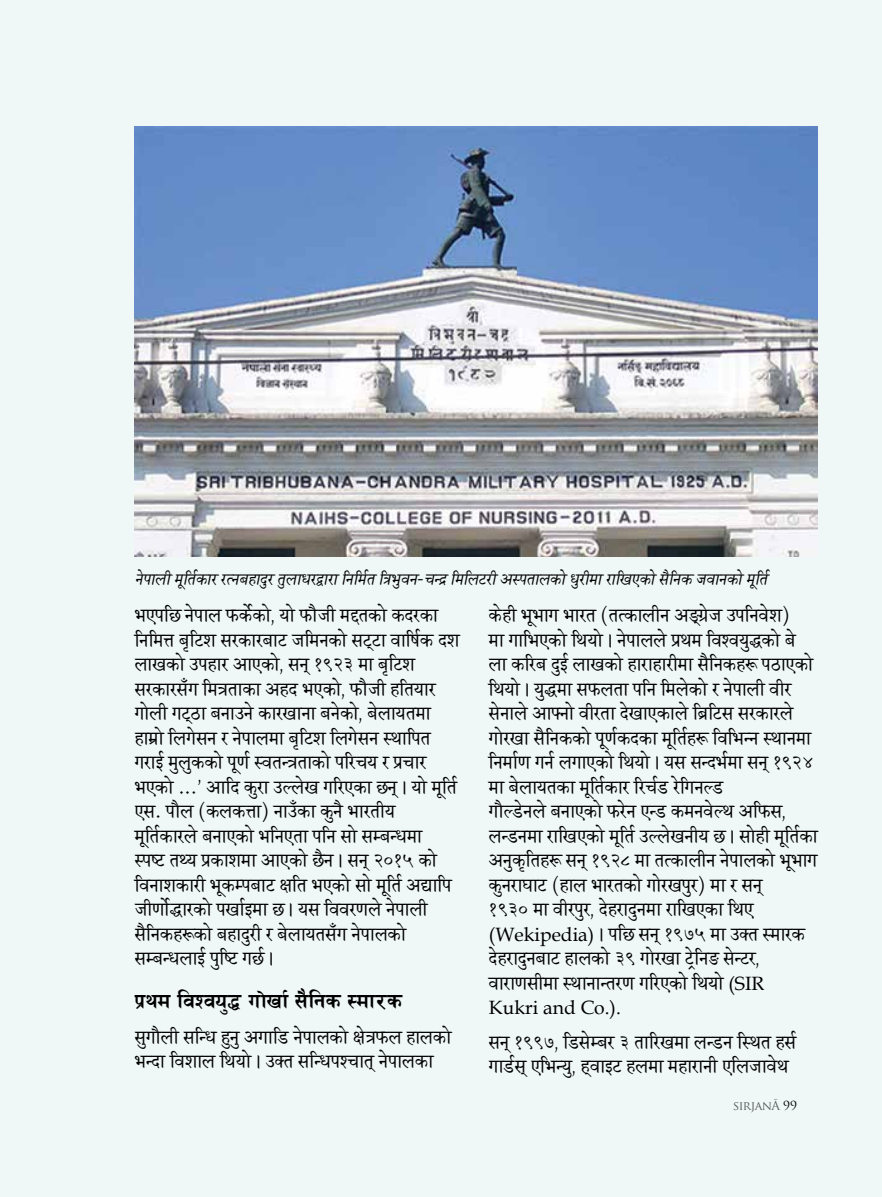
<style>
.page{position:relative;width:882px;height:1197px;background:#eff8f6}
.page>*{position:absolute;margin:0;border:0;box-sizing:border-box;transform-origin:0 0}
.t1{font:700 28px "Nagarik";color:#000}
.t2{font:24.5px/24.5px "Nagarik";color:#000}
.t3{font:italic 21px "Nagarik";color:#000}
.t4{font:19.25px "Book Antiqua";color:#000}
.t5{font:12.25px "Trajan Pro";letter-spacing:-.04em;color:#58595b}
.s1{font-family:"Book Antiqua";font-size:19.25px}
.s2{color:#000}
</style>
<div class="page">
<img style="left:135px;top:126px;width:683px;height:430px">
<p class="t3" style="left:135px;top:568px;width:634px">g]kfnL d"lt{sf/ /Tgaxfb'/ t'nfw/åf/f lgld{t lqe'jg–rGb| ldln6/L c:ktfnsf] w'/Ldf /flvPsf] ;}lgs hjfgsf] d"lt{</p>
<p class="t2" style="left:135px;top:603px;width:326px">ePkl5 g]kfn kms]{sf], of] kmf}hL d2tsf] sb/sf lgldQ a[l6z ;/sf/af6 hldgsf] ;6\6f jflif{s bz nfvsf] pkxf/ cfPsf], ;g\ !(@# df a[l6z ;/sf/;Fu ldqtfsf cxb ePsf], kmf}hL xltof/ uf]nL u6\7f agfpg] sf/vfgf ag]sf], a]nfotdf xfd|f] lnu];g / g]kfndf a[l6z lnu];g :yflkt u/fO{ d'n'ssf] k"0f{ :jtGqtfsf] kl/ro / k|rf/ ePsf] ===’ cflb s'/f pNn]v ul/Psf 5g\ . of] d"lt{ P;= kf}n -snsQf_ gfp“sf s'g} ef/tLo d"lt{sf/n] agfPsf] elgPtf klg ;f] ;DaGwdf<br>:ki6 tYo k|sfzdf cfPsf] 5}g . ;g\ @)!% sf] ljgfzsf/L e"sDkaf6 Iflt ePsf] ;f] d"lt{ cBflk hL0ff]{4f/sf] kvf{Odf 5 . o; ljj/0fn] g]kfnL ;}lgsx¿sf] axfb'/L / a]nfot;“u g]kfnsf] ;DaGwnfO{ k'li6 u5{ .</p>
<p class="t1" style="left:135px;top:987px;width:269px">k|yd ljZjo'4 uf]vf{ ;}lgs :df/s</p>
<p class="t2" style="left:135px;top:1025px;width:318px">;'uf}nL ;lGw x'g'cufl8 g]kfnsf] If]qkmn xfnsf] eGbf ljzfn lyof] . pSt ;lGwkZrft\ g]kfnsf</p>
<p class="t2" style="left:489px;top:603px;width:330px">s]xL e"efu ef/t -tTsfnLg cª\u|]h pklgj]z_<br>df uflePsf] lyof] . g]kfnn] k|yd ljZjo'4sf] a] nf sl/a b'O{ nfvsf] xf/fxf/Ldf ;}lgsx¿ k7fPsf] lyof] . o'4df ;kmntf klg ldn]sf] / g]kfnL jL/ ;]gfn] cfˆgf] jL/tf b]vfPsfn] la|l6; ;/sf/n] uf]/vf ;}lgssf] k"0f{sbsf d"lt{x¿ ljleGg :yfgdf lgdf{0f ug{ nufPsf] lyof] . o; ;Gbe{df ;g\ !(@$ df a]nfotsf d"lt{sf/ l/r{8 /]lugN8<br>uf}N8]gn] agfPsf] km/]g PG8 sdgj]Ny clkm;, nG8gdf /flvPsf] d"lt{ pNn]vgLo 5 . ;f]xL d"lt{sf cg's[ltx¿ ;g\ !(@* df tTsfnLg g]kfnsf] e"efu s'g/f3f6 -xfn ef/tsf] uf]/vk'/_ df / ;g\<br>!(#) df jL/k'/, b]x/fb'gdf /flvPsf lyP <span class="s1">(Wekipedia)</span> . kl5 ;g\ !(&amp;% df pSt :df/s b]x/fb'gaf6 xfnsf] #( uf]/vf 6«]lgª ;]G6/, jf/f0f;Ldf :yfgfGt/0f ul/Psf] lyof] <span class="s1">(SIR</span></p>
<p class="t4" style="left:489px;top:994px;width:133px">Kukri and Co.).</p>
<p class="t2" style="left:489px;top:1029px;width:309px">;g\ !((&amp;, l8;]Da/ # tfl/vdf nG8g l:yt x;{ uf8{;\ PleGo', x\jfO6 xndf dxf/fgL Plnhfj]y</p>
<p class="t5" style="left:733px;top:1098px;width:65px">SIRJANĀ <span class="s2">99</span></p>
</div>
